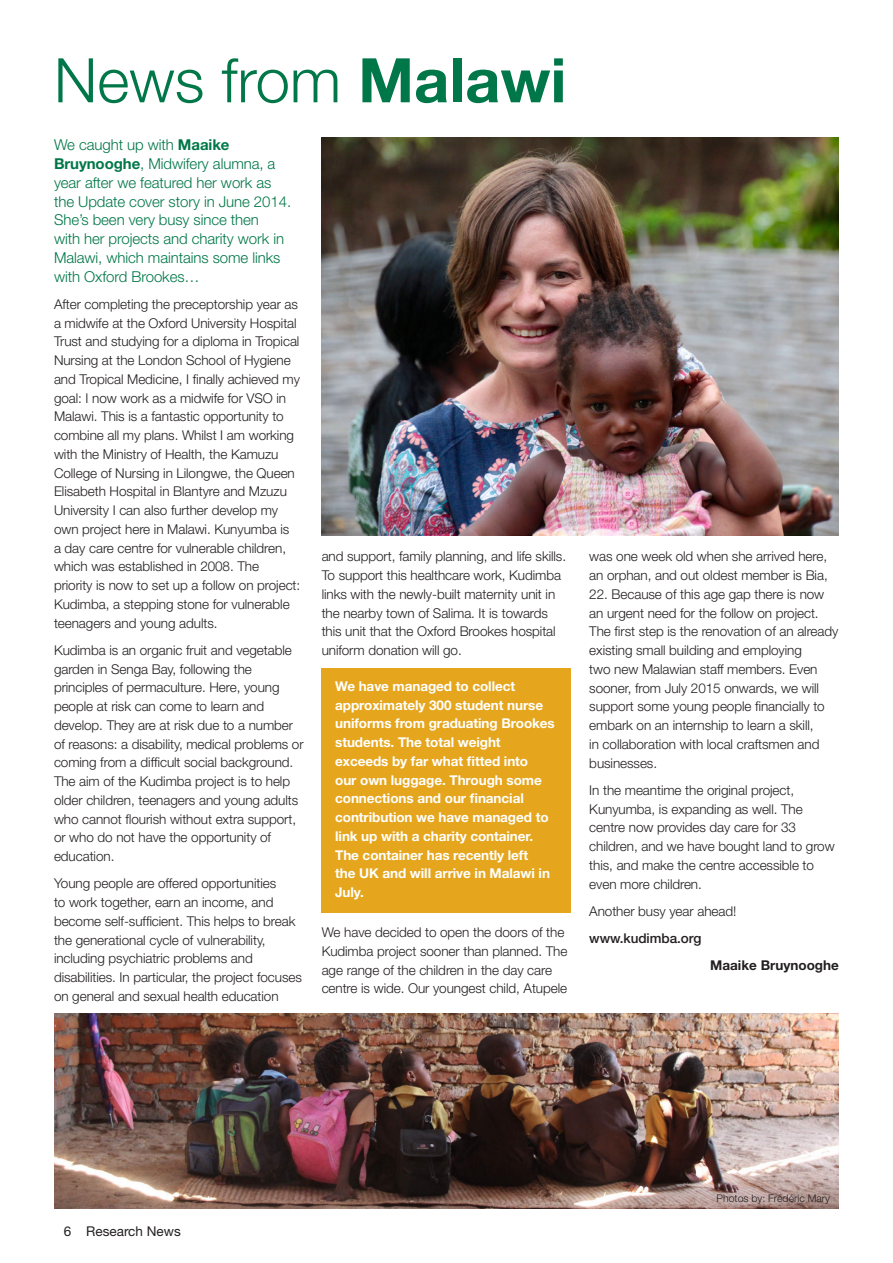
<style>
.page{position:relative;width:893px;height:1263px;background:#fff}
.page>*{position:absolute;margin:0;border:0;box-sizing:border-box;transform-origin:0 0}
._1_title{font:300 61.5px "Helvetica Neue";color:#007748}
.body_text_v1{font:300 15px/18.8px "Helvetica Neue";letter-spacing:-.005em;color:#007748}
.body_text_v1-2{font:300 13.5px/18.8px "Helvetica Neue";letter-spacing:-.005em;color:#231f20}
.body_text_v1-3{font:700 13.5px/18.8px "Helvetica Neue";letter-spacing:-.005em;color:#fff}
.body_text_v1-4{font:700 13.5px "Helvetica Neue";color:#231f20}
.body_text_v1-5{font:500 13.5px "Helvetica Neue";letter-spacing:-.005em;color:#231f20}
.t1{font:13.5px "Helvetica Neue";color:#231f20}
.body_text_v1-6{font:300 10.5px "Helvetica Neue";color:#231f20}
.s1{font-weight:700}
</style>
<div class="page">
<img style="left:54px;top:1014px;width:785px;height:195px">
<div style="left:322px;top:669px;width:249px;height:244px;background:#e5a61d"></div>
<img style="left:322px;top:137px;width:517px;height:398px">
<p class="_1_title" style="left:54px;top:43px;width:514px">News from <span class="s1">Malawi</span></p>
<p class="body_text_v1" style="left:54px;top:135px;width:239px">We caught up with <span class="s1">Maaike<br>Bruynooghe</span>, Midwifery alumna, a year after we featured her work as the Update cover story in June 2014.<br>She’s been very busy since then<br>with her projects and charity work in<br>Malawi, which maintains some links with Oxford Brookes…</p>
<p class="body_text_v1-2" style="left:54px;top:294px;width:248px">After completing the preceptorship year as a midwife at the Oxford University Hospital Trust and studying for a diploma in Tropical Nursing at the London School of Hygiene and Tropical Medicine, I finally achieved my goal: I now work as a midwife for VSO in Malawi. This is a fantastic opportunity to combine all my plans. Whilst I am working with the Ministry of Health, the Kamuzu College of Nursing in Lilongwe, the Queen Elisabeth Hospital in Blantyre and Mzuzu University I can also further develop my own project here in Malawi. Kunyumba is<br>a day care centre for vulnerable children, which was established in 2008. The priority is now to set up a follow on project:<br>Kudimba, a stepping stone for vulnerable teenagers and young adults.</p>
<p class="body_text_v1-2" style="left:54px;top:640px;width:251px">Kudimba is an organic fruit and vegetable garden in Senga Bay, following the principles of permaculture. Here, young people at risk can come to learn and develop. They are at risk due to a number of reasons: a disability, medical problems or coming from a difficult social background.<br>The aim of the Kudimba project is to help older children, teenagers and young adults who cannot flourish without extra support, or who do not have the opportunity of education.</p>
<p class="body_text_v1-2" style="left:54px;top:874px;width:249px">Young people are offered opportunities<br>to work together, earn an income, and become self-sufficient. This helps to break the generational cycle of vulnerability, including psychiatric problems and disabilities. In particular, the project focuses on general and sexual health education</p>
<p class="body_text_v1-2" style="left:322px;top:547px;width:246px">and support, family planning, and life skills.<br>To support this healthcare work, Kudimba links with the newly-built maternity unit in the nearby town of Salima. It is towards this unit that the Oxford Brookes hospital uniform donation will go.</p>
<p class="body_text_v1-3" style="left:335px;top:676px;width:221px">We have managed to collect approximately 300 student nurse uniforms from graduating Brookes students. The total weight exceeds by far what fitted into<br>our own luggage. Through some connections and our financial contribution we have managed to link up with a charity container.<br>The container has recently left<br>the UK and will arrive in Malawi in<br>July.</p>
<p class="body_text_v1-2" style="left:322px;top:923px;width:247px">We have decided to open the doors of the Kudimba project sooner than planned. The age range of the children in the day care centre is wide. Our youngest child, Atupele</p>
<p class="body_text_v1-2" style="left:589px;top:547px;width:240px">was one week old when she arrived here, an orphan, and out oldest member is Bia,</p>
<p class="body_text_v1-2" style="left:589px;top:584px;width:251px">22. Because of this age gap there is now an urgent need for the follow on project.<br>The first step is the renovation of an already existing small building and employing<br>two new Malawian staff members. Even sooner, from July 2015 onwards, we will support some young people financially to embark on an internship to learn a skill,<br>in collaboration with local craftsmen and businesses.</p>
<p class="body_text_v1-2" style="left:589px;top:780px;width:247px">In the meantime the original project, Kunyumba, is expanding as well. The centre now provides day care for 33 children, and we have bought land to grow this, and make the centre accessible to even more children.</p>
<p class="body_text_v1-2" style="left:589px;top:901px;width:149px">Another busy year ahead!</p>
<p class="body_text_v1-5" style="left:589px;top:930px;width:114px">www.kudimba.org</p>
<p class="body_text_v1-4" style="left:710px;top:957px;width:130px">Maaike Bruynooghe</p>
<p class="t1" style="left:64px;top:1223px;width:119px">6 Research News</p>
<p class="body_text_v1-6" style="left:716px;top:1192px;width:115px">Photos by: Frédéric Mary</p>
</div>
